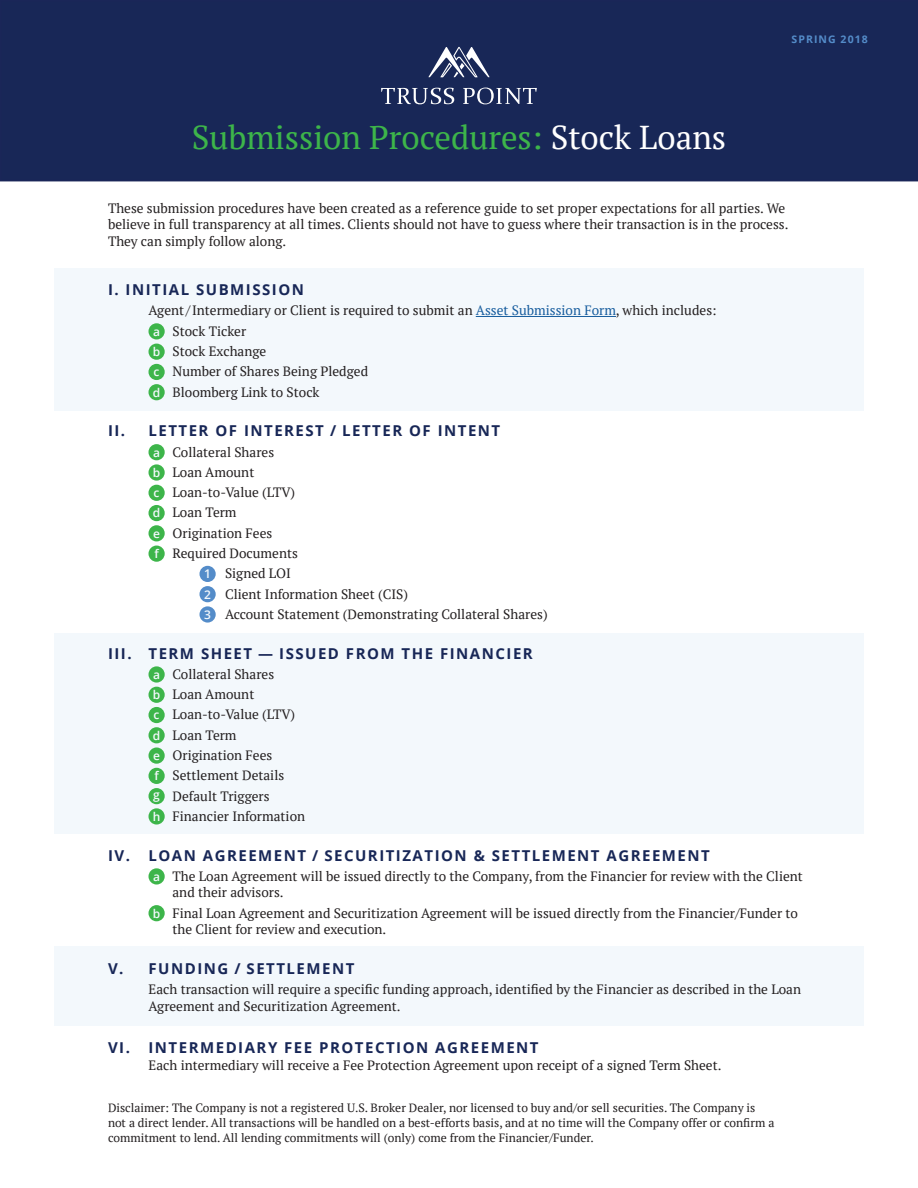
<style>
.page{position:relative;width:918px;height:1188px;background:#fff}
.page>*{position:absolute;margin:0;border:0;box-sizing:border-box;transform-origin:0 0}
.t1{font:33px "PT Serif";color:#3db54a}
.Heading_1_-_blue_cap{font:700 15px "Open Sans";letter-spacing:.1em;color:#182757}
.t2{font:13.5px/16.5px "PT Serif";color:#231f20}
.t3{font:12px/15px "PT Serif";color:#231f20}
.t4{font:600 12px "Open Sans";color:#f3f8fc}
.t5{font:700 10.5px "Open Sans";letter-spacing:.1em;color:#548cc9}
.s1{color:#fff}
.s2{color:#175d9e}
</style>
<div class="page">
<div style="left:54px;top:268px;width:810px;height:143px;background:#f3f8fc"></div>
<div style="left:54px;top:633px;width:810px;height:201px;background:#f3f8fc"></div>
<div style="left:54px;top:946px;width:810px;height:80px;background:#f3f8fc"></div>
<hr style="left:476px;top:316px;width:140px;height:1px;background:#175d9e">
<div style="left:149px;top:323px;width:16px;height:16px;background:#3db54a;border-radius:50%"></div>
<div style="left:149px;top:344px;width:16px;height:16px;background:#3db54a;border-radius:50%"></div>
<div style="left:149px;top:364px;width:16px;height:16px;background:#3db54a;border-radius:50%"></div>
<div style="left:149px;top:384px;width:16px;height:16px;background:#3db54a;border-radius:50%"></div>
<div style="left:149px;top:444px;width:16px;height:16px;background:#3db54a;border-radius:50%"></div>
<div style="left:149px;top:464px;width:16px;height:17px;background:#3db54a;border-radius:50%"></div>
<div style="left:149px;top:485px;width:16px;height:16px;background:#3db54a;border-radius:50%"></div>
<div style="left:149px;top:505px;width:16px;height:16px;background:#3db54a;border-radius:50%"></div>
<div style="left:149px;top:525px;width:16px;height:16px;background:#3db54a;border-radius:50%"></div>
<div style="left:149px;top:546px;width:16px;height:16px;background:#3db54a;border-radius:50%"></div>
<div style="left:199px;top:566px;width:17px;height:16px;background:#548cc9;border-radius:50%"></div>
<div style="left:199px;top:586px;width:17px;height:16px;background:#548cc9;border-radius:50%"></div>
<div style="left:199px;top:606px;width:17px;height:17px;background:#548cc9;border-radius:50%"></div>
<div style="left:149px;top:666px;width:16px;height:17px;background:#3db54a;border-radius:50%"></div>
<div style="left:149px;top:687px;width:16px;height:16px;background:#3db54a;border-radius:50%"></div>
<div style="left:149px;top:707px;width:16px;height:16px;background:#3db54a;border-radius:50%"></div>
<div style="left:149px;top:727px;width:16px;height:16px;background:#3db54a;border-radius:50%"></div>
<div style="left:149px;top:747px;width:16px;height:17px;background:#3db54a;border-radius:50%"></div>
<div style="left:149px;top:768px;width:16px;height:16px;background:#3db54a;border-radius:50%"></div>
<div style="left:149px;top:788px;width:16px;height:16px;background:#3db54a;border-radius:50%"></div>
<div style="left:149px;top:808px;width:16px;height:17px;background:#3db54a;border-radius:50%"></div>
<div style="left:149px;top:868px;width:16px;height:17px;background:#3db54a;border-radius:50%"></div>
<div style="left:149px;top:905px;width:16px;height:16px;background:#3db54a;border-radius:50%"></div>
<div style="left:1px;top:1px;width:916px;height:180px;background:#182757"></div>
<div style="left:0;top:0;width:918px;height:181px;border:2px solid #1a2658"></div>
<svg style="left:428px;top:47px;width:62px;height:30px"></svg>
<svg style="left:381px;top:88px;width:73px;height:16px"></svg>
<svg style="left:463px;top:88px;width:74px;height:16px"></svg>
<p class="t1" style="left:192px;top:115px;width:536px">Submission Procedures: <span class="s1">Stock Loans</span></p>
<p class="t5" style="left:792px;top:31px;width:78px">SPRING 2018</p>
<p class="t2" style="left:108px;top:200px;width:682px">These submission procedures have been created as a reference guide to set proper expectations for all parties. We believe in full transparency at all times. Clients should not have to guess where their transaction is in the process.<br>They can simply follow along.</p>
<p class="Heading_1_-_blue_cap" style="left:108px;top:279px;width:198px">I. INITIAL SUBMISSION</p>
<p class="t2" style="left:148px;top:302px;width:570px">Agent/Intermediary or Client is required to submit an <span class="s2">Asset Submission Form</span>, which includes:</p>
<p class="t4" style="left:153px;top:323px;width:8px">a</p>
<p class="t2" style="left:173px;top:323px;width:75px">Stock Ticker</p>
<p class="t4" style="left:153px;top:343px;width:9px">b</p>
<p class="t2" style="left:173px;top:343px;width:95px">Stock Exchange</p>
<p class="t4" style="left:154px;top:364px;width:7px">c</p>
<p class="t2" style="left:173px;top:363px;width:197px">Number of Shares Being Pledged</p>
<p class="t4" style="left:153px;top:384px;width:9px">d</p>
<p class="t2" style="left:173px;top:383px;width:149px">Bloomberg Link to Stock</p>
<p class="Heading_1_-_blue_cap" style="left:108px;top:420px;width:394px">II. LETTER OF INTEREST / LETTER OF INTENT</p>
<p class="t4" style="left:153px;top:444px;width:8px">a</p>
<p class="t2" style="left:173px;top:443px;width:103px">Collateral Shares</p>
<p class="t4" style="left:153px;top:464px;width:9px">b</p>
<p class="t2" style="left:173px;top:464px;width:83px">Loan Amount</p>
<p class="t4" style="left:154px;top:485px;width:7px">c</p>
<p class="t2" style="left:173px;top:484px;width:124px">Loan-to-Value (LTV)</p>
<p class="t4" style="left:153px;top:505px;width:9px">d</p>
<p class="t2" style="left:173px;top:504px;width:66px">Loan Term</p>
<p class="t4" style="left:153px;top:525px;width:8px">e</p>
<p class="t2" style="left:173px;top:525px;width:101px">Origination Fees</p>
<p class="t4" style="left:154px;top:545px;width:6px">f</p>
<p class="t2" style="left:173px;top:545px;width:127px">Required Documents</p>
<p class="t4" style="left:204px;top:566px;width:8px">1</p>
<p class="t2" style="left:225px;top:565px;width:67px">Signed LOI</p>
<p class="t4" style="left:204px;top:586px;width:8px">2</p>
<p class="t2" style="left:225px;top:585px;width:184px">Client Information Sheet (CIS)</p>
<p class="t4" style="left:204px;top:606px;width:8px">3</p>
<p class="t2" style="left:225px;top:606px;width:324px">Account Statement (Demonstrating Collateral Shares)</p>
<p class="Heading_1_-_blue_cap" style="left:108px;top:643px;width:426px">III. TERM SHEET — ISSUED FROM THE FINANCIER</p>
<p class="t4" style="left:153px;top:666px;width:8px">a</p>
<p class="t2" style="left:173px;top:666px;width:103px">Collateral Shares</p>
<p class="t4" style="left:153px;top:686px;width:9px">b</p>
<p class="t2" style="left:173px;top:686px;width:83px">Loan Amount</p>
<p class="t4" style="left:154px;top:707px;width:7px">c</p>
<p class="t2" style="left:173px;top:706px;width:124px">Loan-to-Value (LTV)</p>
<p class="t4" style="left:153px;top:727px;width:9px">d</p>
<p class="t2" style="left:173px;top:726px;width:66px">Loan Term</p>
<p class="t4" style="left:153px;top:747px;width:8px">e</p>
<p class="t2" style="left:173px;top:747px;width:101px">Origination Fees</p>
<p class="t4" style="left:154px;top:768px;width:6px">f</p>
<p class="t2" style="left:173px;top:767px;width:113px">Settlement Details</p>
<p class="t4" style="left:153px;top:786px;width:8px">g</p>
<p class="t2" style="left:173px;top:787px;width:99px">Default Triggers</p>
<p class="t4" style="left:153px;top:808px;width:9px">h</p>
<p class="t2" style="left:173px;top:808px;width:134px">Financier Information</p>
<p class="Heading_1_-_blue_cap" style="left:108px;top:844px;width:603px">IV. LOAN AGREEMENT / SECURITIZATION &amp; SETTLEMENT AGREEMENT</p>
<p class="t4" style="left:153px;top:868px;width:8px">a</p>
<p class="t2" style="left:172px;top:868px;width:632px">The Loan Agreement will be issued directly to the Company, from the Financier for review with the Client and their advisors.</p>
<p class="t4" style="left:153px;top:905px;width:9px">b</p>
<p class="t2" style="left:172px;top:904px;width:627px">Final Loan Agreement and Securitization Agreement will be issued directly from the Financier/Funder to the Client for review and execution.</p>
<p class="Heading_1_-_blue_cap" style="left:108px;top:958px;width:248px">V. FUNDING / SETTLEMENT</p>
<p class="t2" style="left:148px;top:981px;width:654px">Each transaction will require a specific funding approach, identified by the Financier as described in the Loan<br>Agreement and Securitization Agreement.</p>
<p class="Heading_1_-_blue_cap" style="left:108px;top:1037px;width:432px">VI. INTERMEDIARY FEE PROTECTION AGREEMENT</p>
<p class="t2" style="left:148px;top:1057px;width:575px">Each intermediary will receive a Fee Protection Agreement upon receipt of a signed Term Sheet.</p>
<p class="t3" style="left:108px;top:1100px;width:668px">Disclaimer: The Company is not a registered U.S. Broker Dealer, nor licensed to buy and/or sell securities. The Company is not a direct lender. All transactions will be handled on a best-efforts basis, and at no time will the Company offer or confirm a commitment to lend. All lending commitments will (only) come from the Financier/Funder.</p>
</div>
